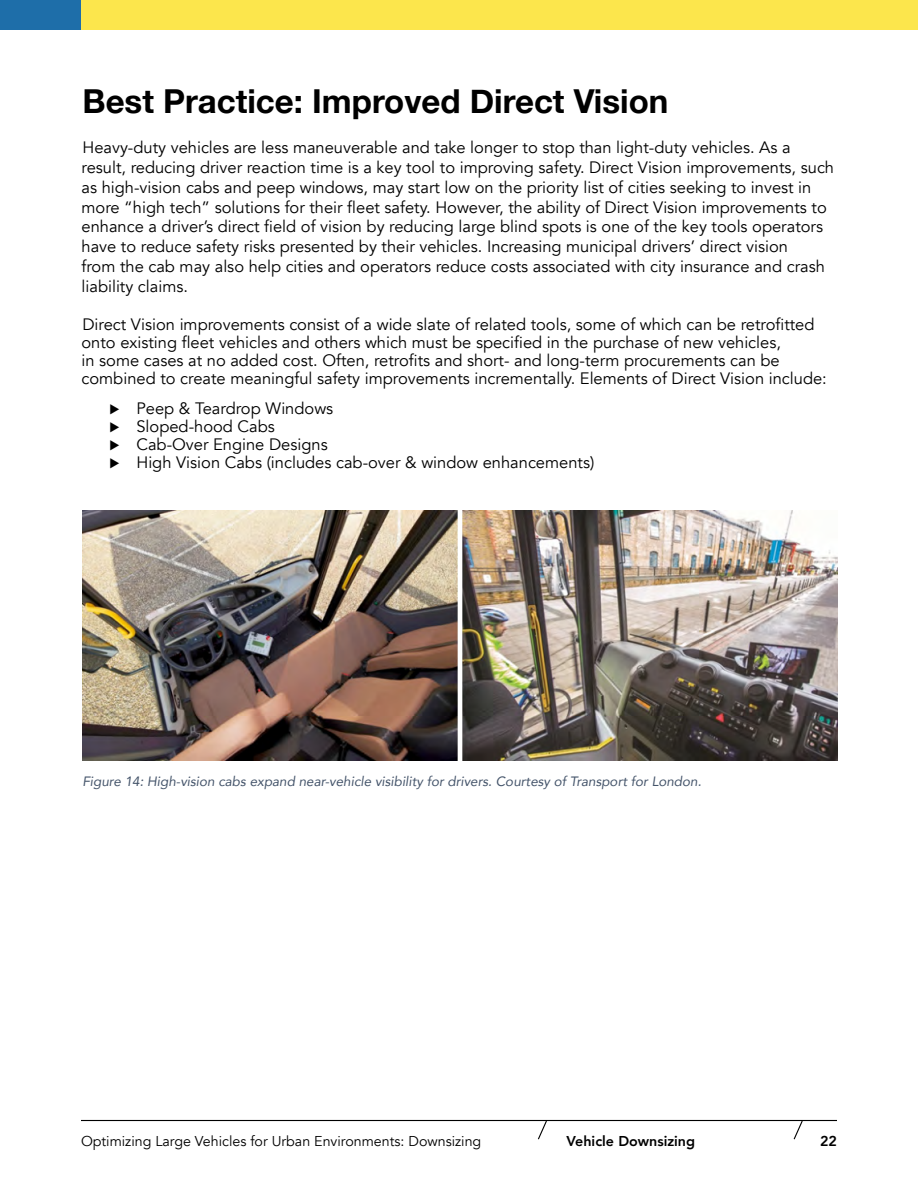
<style>
.page{position:relative;width:918px;height:1188px;background:#fff}
.page>*{position:absolute;margin:0;border:0;box-sizing:border-box;transform-origin:0 0}
.t1{font:700 33px "Helvetica Neue";color:#000}
.t2{font:16.5px/19.8px "Avenir";color:#000}
.t3{font:14.25px "Avenir";color:#000}
.t4{font:800 14.25px "Avenir";color:#000}
.t5{font:italic 13.5px "Avenir";color:#44546a}
.s1{font-family:"Proxima Nova"}
</style>
<div class="page">
<hr style="left:81px;top:1120px;width:756px;height:1px;background:#000">
<svg style="left:793px;top:1121px;width:11px;height:19px"></svg>
<svg style="left:537px;top:1121px;width:11px;height:19px"></svg>
<div style="left:0;top:0;width:81px;height:29px;background:#1e6ea9"></div>
<div style="left:81px;top:0;width:837px;height:29px;background:#fce64c"></div>
<img style="left:82px;top:511px;width:755px;height:250px">
<h1 class="t1" style="left:82px;top:76px;width:587px">Best Practice: Improved Direct Vision</h1>
<p class="t2" style="left:82px;top:138px;width:754px">Heavy-duty vehicles are less maneuverable and take longer to stop than light-duty vehicles. As a result, reducing driver reaction time is a key tool to improving safety. Direct Vision improvements, such as high-vision cabs and peep windows, may start low on the priority list of cities seeking to invest in more “high tech” solutions for their fleet safety. However, the ability of Direct Vision improvements to enhance a driver’s direct field of vision by reducing large blind spots is one of the key tools operators have to reduce safety risks presented by their vehicles. Increasing municipal drivers’ direct vision<br>from the cab may also help cities and operators reduce costs associated with city insurance and crash liability claims.</p>
<p class="t2" style="left:82px;top:315px;width:747px;line-height:18px">Direct Vision improvements consist of a wide slate of related tools, some of which can be retrofitted onto existing fleet vehicles and others which must be specified in the purchase of new vehicles,<br>in some cases at no added cost. Often, retrofits and short- and long-term procurements can be combined to create meaningful safety improvements incrementally. Elements of Direct Vision include:</p>
<p class="t2" style="left:109px;top:399px;width:486px;line-height:18px"><span class="s1">⊲</span> Peep &amp; Teardrop Windows<br><span class="s1">⊲</span> Sloped-hood Cabs<br><span class="s1">⊲</span> Cab-Over Engine Designs<br><span class="s1">⊲</span> High Vision Cabs (includes cab-over &amp; window enhancements)</p>
<p class="t5" style="left:82px;top:773px;width:621px">Figure 14: High-vision cabs expand near-vehicle visibility for drivers. Courtesy of Transport for London.</p>
<p class="t3" style="left:81px;top:1133px;width:402px">Optimizing Large Vehicles for Urban Environments: Downsizing</p>
<p class="t4" style="left:567px;top:1130px;width:130px">Vehicle Downsizing</p>
<p class="t4" style="left:820px;top:1130px;width:18px">22</p>
</div>
